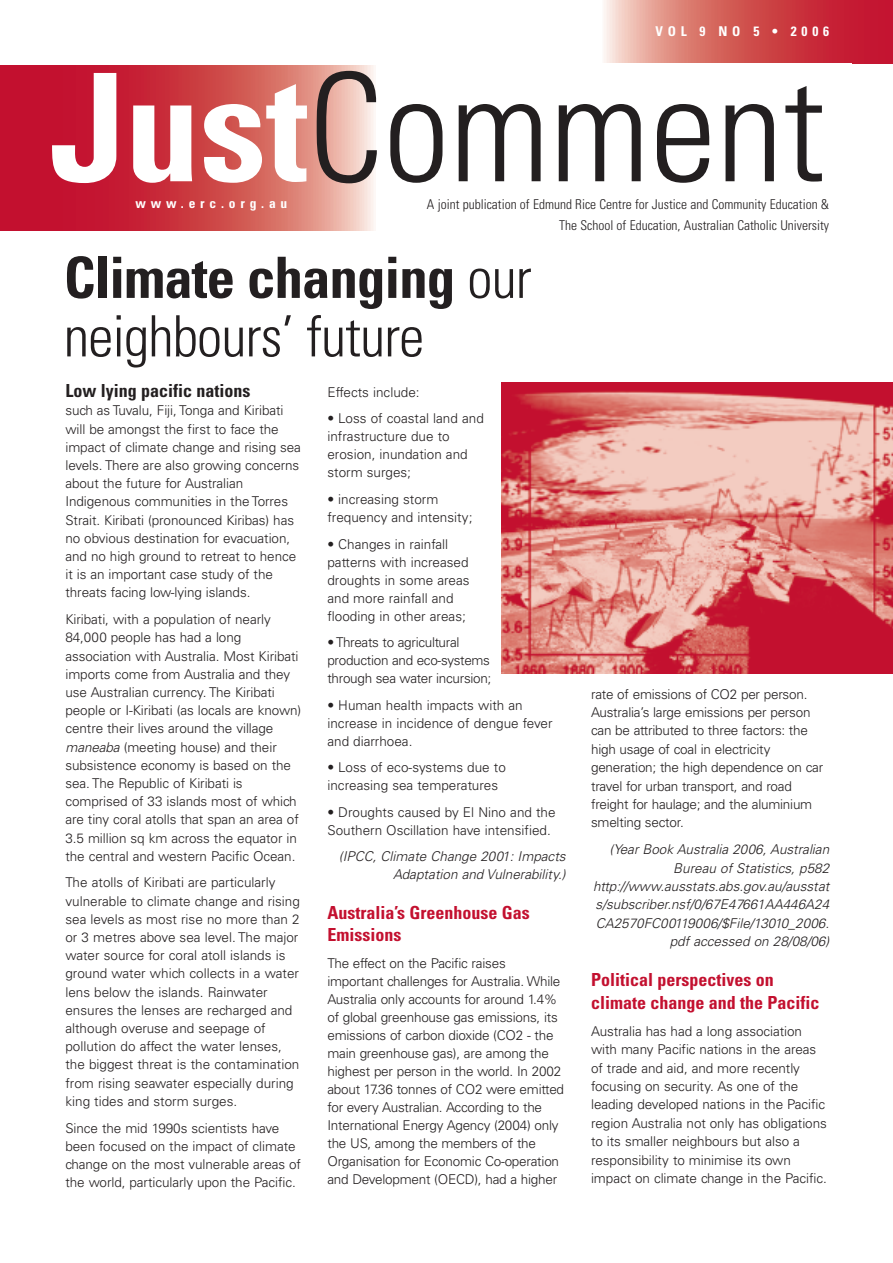
<style>
.page{position:relative;width:893px;height:1263px;background:#fff}
.page>*{position:absolute;margin:0;border:0;box-sizing:border-box;transform-origin:0 0}
.t1{font:300 condensed 57px/58.5px "Univers";letter-spacing:-.02em;color:#231f20}
.t2{font:700 condensed 18px/22.5px "Univers";color:#c3102f}
.t3{font:700 condensed 18px "Univers";color:#231f20}
.t4{font:300 13.5px/18.1px "Univers";letter-spacing:-.005em;color:#231f20}
.t5{font:italic 300 13.5px/18.5px "Univers";color:#231f20;text-align:right}
.t6{font:300 condensed 13.5px/21.5px "Univers";color:#231f20;text-align:right}
.t7{font:700 condensed 13.5px "Univers";letter-spacing:.355em;color:#fff}
.s1{font-weight:700}
.s2{font-style:italic}
</style>
<div class="page">
<svg style="left:604px;top:0;width:289px;height:64px;background:#d55f62"></svg>
<svg style="left:0;top:65px;width:374px;height:166px;background:#cd404c"></svg>
<svg style="left:52px;top:73px;width:64px;height:110px"></svg>
<svg style="left:133px;top:105px;width:59px;height:78px"></svg>
<svg style="left:203px;top:84px;width:104px;height:99px"></svg>
<svg style="left:317px;top:71px;width:60px;height:112px;background:#b49690"></svg>
<svg style="left:390px;top:104px;width:52px;height:79px"></svg>
<svg style="left:459px;top:104px;width:82px;height:77px"></svg>
<svg style="left:559px;top:104px;width:82px;height:77px"></svg>
<svg style="left:657px;top:104px;width:52px;height:79px"></svg>
<svg style="left:726px;top:104px;width:48px;height:77px"></svg>
<svg style="left:785px;top:86px;width:37px;height:96px"></svg>
<img style="left:502px;top:383px;width:391px;height:291px">
<p class="t7" style="left:136px;top:199px;width:153px">www.erc.org.au</p>
<p class="t7" style="left:655px;top:26px;width:175px">VOL 9 NO 5 • 2006</p>
<p class="t6" style="left:427px;top:194px;width:404px">A joint publication of Edmund Rice Centre for Justice and Community Education &amp;<br>The School of Education, Australian Catholic University</p>
<h1 class="t1" style="left:64px;top:253px;width:469px"><span class="s1">Climate changing</span> our neighbours’ future</h1>
<h2 class="t3" style="left:65px;top:384px;width:187px">Low lying pacific nations</h2>
<p class="t4" style="left:65px;top:403px;width:237px">such as Tuvalu, Fiji, Tonga and Kiribati will be amongst the first to face the impact of climate change and rising sea levels. There are also growing concerns about the future for Australian Indigenous communities in the Torres Strait. Kiribati (pronounced Kiribas) has no obvious destination for evacuation, and no high ground to retreat to hence it is an important case study of the threats facing low-lying islands.</p>
<p class="t4" style="left:65px;top:611px;width:237px">Kiribati, with a population of nearly 84,000 people has had a long association with Australia. Most Kiribati imports come from Australia and they use Australian currency. The Kiribati people or I-Kiribati (as locals are known) centre their lives around the village <span class="s2">maneaba</span> (meeting house) and their subsistence economy is based on the sea. The Republic of Kiribati is comprised of 33 islands most of which are tiny coral atolls that span an area of 3.5 million sq km across the equator in the central and western Pacific Ocean.</p>
<p class="t4" style="left:65px;top:875px;width:236px">The atolls of Kiribati are particularly vulnerable to climate change and rising sea levels as most rise no more than 2 or 3 metres above sea level. The major water source for coral atoll islands is ground water which collects in a water lens below the islands. Rainwater ensures the lenses are recharged and although overuse and seepage of pollution do affect the water lenses, the biggest threat is the contamination from rising seawater especially during king tides and storm surges.</p>
<p class="t4" style="left:65px;top:1120px;width:237px">Since the mid 1990s scientists have been focused on the impact of climate change on the most vulnerable areas of the world, particularly upon the Pacific.</p>
<p class="t4" style="left:327px;top:384px;width:94px">Effects include:</p>
<p class="t4" style="left:327px;top:411px;width:158px">• Loss of coastal land and infrastructure due to erosion, inundation and storm surges;</p>
<p class="t4" style="left:327px;top:491px;width:147px">• increasing storm frequency and intensity;</p>
<p class="t4" style="left:327px;top:536px;width:144px">• Changes in rainfall patterns with increased droughts in some areas and more rainfall and flooding in other areas;</p>
<p class="t4" style="left:327px;top:634px;width:165px">• Threats to agricultural production and eco-systems through sea water incursion;</p>
<p class="t4" style="left:327px;top:697px;width:227px">• Human health impacts with an increase in incidence of dengue fever and diarrhoea.</p>
<p class="t4" style="left:327px;top:759px;width:180px">• Loss of eco-systems due to increasing sea temperatures</p>
<p class="t4" style="left:327px;top:804px;width:230px">• Droughts caused by El Nino and the<br>Southern Oscillation have intensified.</p>
<p class="t5" style="left:339px;top:848px;width:228px;line-height:18px">(IPCC, Climate Change 2001: Impacts<br>Adaptation and Vulnerability.)</p>
<h2 class="t2" style="left:327px;top:902px;width:204px">Australia’s Greenhouse Gas<br>Emissions</h2>
<p class="t4" style="left:327px;top:955px;width:238px">The effect on the Pacific raises important challenges for Australia. While Australia only accounts for around 1.4% of global greenhouse gas emissions, its emissions of carbon dioxide (CO2 - the main greenhouse gas), are among the highest per person in the world. In 2002 about 17.36 tonnes of CO2 were emitted for every Australian. According to the International Energy Agency (2004) only the US, among the members of the Organisation for Economic Co-operation and Development (OECD), had a higher</p>
<p class="t4" style="left:591px;top:686px;width:234px">rate of emissions of CO2 per person.<br>Australia’s large emissions per person can be attributed to three factors: the high usage of coal in electricity generation; the high dependence on car travel for urban transport, and road freight for haulage; and the aluminium smelting sector.</p>
<p class="t5" style="left:593px;top:841px;width:238px">(Year Book Australia 2006, Australian Bureau of Statistics, p582 http://www.ausstats.abs.gov.au/ausstat s/subscriber.nsf/0/67E47661AA446A24<br>CA2570FC00119006/$File/13010_2006. pdf accessed on 28/08/06)</p>
<h2 class="t2" style="left:591px;top:970px;width:230px;line-height:23px">Political perspectives on climate change and the Pacific</h2>
<p class="t4" style="left:591px;top:1023px;width:237px">Australia has had a long association with many Pacific nations in the areas of trade and aid, and more recently focusing on security. As one of the leading developed nations in the Pacific region Australia not only has obligations to its smaller neighbours but also a responsibility to minimise its own impact on climate change in the Pacific.</p>
</div>
